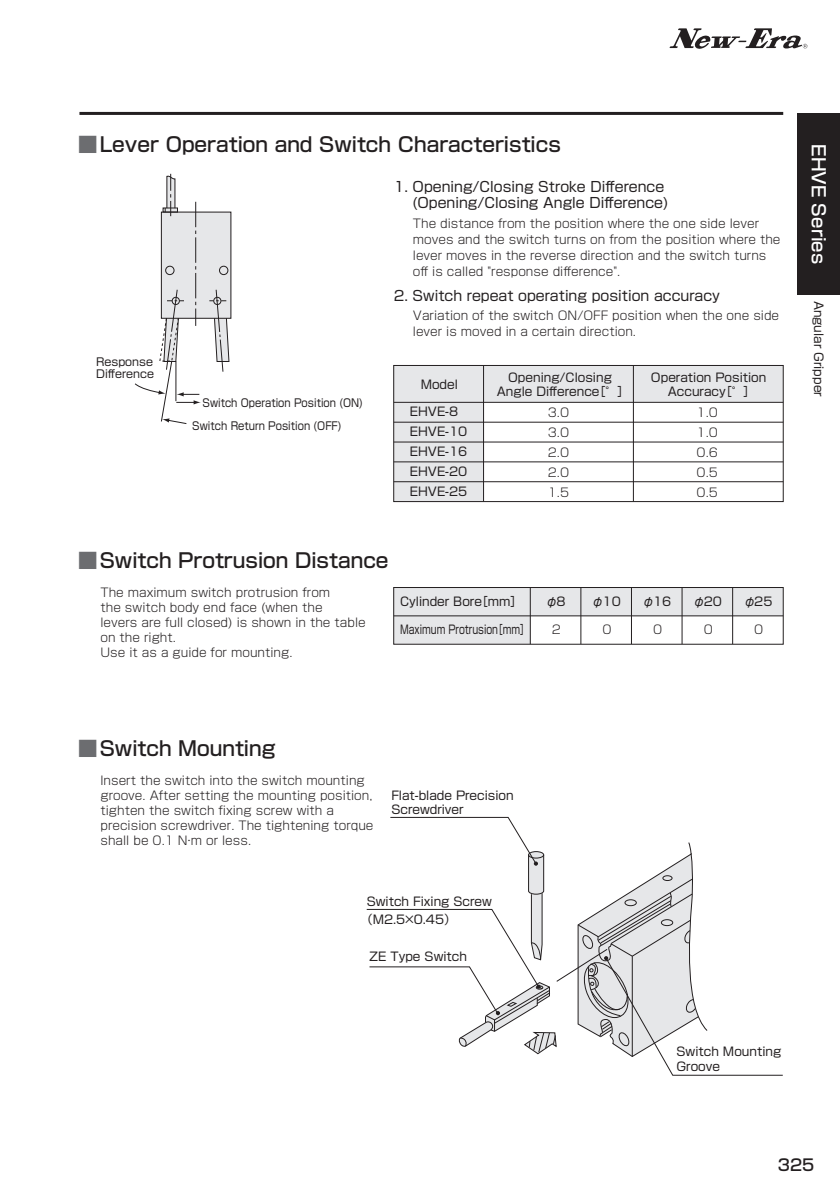
<style>
.page{position:relative;width:840px;height:1191px;background:#fff}
.page>*{position:absolute;margin:0;border:0;box-sizing:border-box;transform-origin:0 0}
.t1{font:500 20px "Shin Go Pro";color:#231f20}
.t2{font:500 18px "Shin Go Pro";color:#fff}
.t3{font:500 16px "Shin Go Pro";color:#231f20}
.t4{font:14px/16px "Shin Go Pro";color:#231f20;text-align:right}
.t5{font:300 12px/15px "Shin Go Pro";color:#231f20}
.t6{font:12px/19.8px "Shin Go Pro";color:#231f20}
.t7{font:12px "Shin Go Pro";color:#231f20;scale:.77 1}
.t8{font:11px/22.8px "Shin Go Pro";color:#231f20;scale:.9 1}
.t9{font:11px/12px "Shin Go Pro";color:#231f20}
.s1{color:#6c6d70}
</style>
<div class="page">
<hr style="left:79px;top:112px;width:703px;height:3px;background:#231f20">
<svg style="left:135px;top:174px;width:96px;height:250px"></svg>
<div style="left:393px;top:365px;width:389px;height:37px;background:#e6e7e9"></div>
<div style="left:393px;top:396px;width:90px;height:105px;background:#e6e7e9"></div>
<div style="left:393px;top:365px;width:390px;height:137px;border:1px solid #231f20"></div>
<hr style="left:393px;top:402px;width:389px;height:1px;background:#231f20">
<hr style="left:393px;top:442px;width:389px;height:1px;background:#231f20">
<hr style="left:393px;top:422px;width:389px;height:1px;background:#231f20">
<hr style="left:393px;top:461px;width:389px;height:1px;background:#231f20">
<hr style="left:393px;top:481px;width:389px;height:1px;background:#231f20">
<hr style="left:483px;top:365px;width:1px;height:136px;background:#231f20">
<hr style="left:632px;top:365px;width:1px;height:136px;background:#231f20">
<div style="left:393px;top:587px;width:389px;height:29px;background:#e6e7e9"></div>
<div style="left:393px;top:601px;width:137px;height:43px;background:#e6e7e9"></div>
<div style="left:393px;top:587px;width:390px;height:57px;border:1px solid #231f20"></div>
<hr style="left:393px;top:615px;width:389px;height:1px;background:#231f20">
<hr style="left:529px;top:587px;width:1px;height:57px;background:#231f20">
<hr style="left:731px;top:587px;width:1px;height:57px;background:#231f20">
<hr style="left:681px;top:587px;width:1px;height:57px;background:#231f20">
<hr style="left:630px;top:587px;width:1px;height:57px;background:#231f20">
<hr style="left:580px;top:587px;width:1px;height:57px;background:#231f20">
<svg style="left:366px;top:817px;width:416px;height:258px"></svg>
<div style="left:797px;top:113px;width:42px;height:182px;background:#231f20"></div>
<svg style="left:669px;top:28px;width:138px;height:21px"></svg>
<h1 class="t1" style="left:78px;top:128px;width:484px"><span class="s1">■</span>Lever Operation and Switch Characteristics</h1>
<p class="t4" style="left:393px;top:177px;width:276px">1. Opening/Closing Stroke Difference (Opening/Closing Angle Difference)</p>
<p class="t5" style="left:412px;top:214px;width:369px;line-height:16px">The distance from the position where the one side lever moves and the switch turns on from the position where the lever moves in the reverse direction and the switch turns off is called "response difference".</p>
<p class="t4" style="left:393px;top:286px;width:327px">2. Switch repeat operating position accuracy</p>
<p class="t9" style="left:96px;top:355px;width:59px">Response<br>Difference</p>
<p class="t5" style="left:412px;top:306px;width:367px;line-height:16px">Variation of the switch ON/OFF position when the one side lever is moved in a certain direction.</p>
<p class="t6" style="left:420px;top:373px;width:39px">Model</p>
<p class="t6" style="left:650px;top:369px;width:117px;line-height:14px;text-align:center">Operation Position<br>Accuracy［°］</p>
<p class="t6" style="left:496px;top:369px;width:134px;line-height:14px;text-align:center">Opening/Closing<br>Angle Difference［°］</p>
<p class="t8" style="left:192px;top:390px;width:191px;text-indent:10px">Switch Operation Position (ON)<br>Switch Return Position (OFF)</p>
<p class="t6" style="left:409px;top:400px;width:59px">EHVE-8<br>EHVE-10<br>EHVE-16<br>EHVE-20<br>EHVE-25</p>
<p class="t5" style="left:547px;top:401px;width:23px;line-height:19.8px;text-align:justify">3.0<br>3.0<br>2.0<br>2.0<br>1.5</p>
<p class="t5" style="left:696px;top:401px;width:23px;line-height:19.8px;text-align:justify">1.0<br>1.0<br>0.6<br>0.5<br>0.5</p>
<h1 class="t1" style="left:78px;top:544px;width:312px"><span class="s1">■</span>Switch Protrusion Distance</h1>
<p class="t5" style="left:100px;top:583px;width:266px">The maximum switch protrusion from<br>the switch body end face (when the<br>levers are full closed) is shown in the table on the right.<br>Use it as a guide for mounting.</p>
<p class="t6" style="left:400px;top:590px;width:124px">Cylinder Bore［mm］</p>
<p class="t7" style="left:400px;top:620px;width:169px">Maximum Protrusion［mm］</p>
<p class="t6" style="left:545px;top:590px;width:21px">φ8</p>
<p class="t5" style="left:551px;top:621px;width:11px">2</p>
<p class="t6" style="left:591px;top:590px;width:30px">φ10</p>
<p class="t5" style="left:602px;top:621px;width:11px">0</p>
<p class="t6" style="left:642px;top:590px;width:30px">φ16</p>
<p class="t5" style="left:652px;top:621px;width:11px">0</p>
<p class="t6" style="left:692px;top:590px;width:30px">φ20</p>
<p class="t5" style="left:703px;top:621px;width:11px">0</p>
<p class="t6" style="left:743px;top:590px;width:30px">φ25</p>
<p class="t5" style="left:753px;top:621px;width:11px">0</p>
<h2 class="t2" style="left:833px;top:144px;width:121px;rotate:90deg">EHVE Series</h2>
<p class="t6" style="left:829px;top:300px;width:97px;rotate:90deg">Angular Gripper</p>
<h1 class="t1" style="left:78px;top:732px;width:199px"><span class="s1">■</span>Switch Mounting</h1>
<p class="t5" style="left:100px;top:771px;width:274px">Insert the switch into the switch mounting groove. After setting the mounting position, tighten the switch fixing screw with a precision screwdriver. The tightening torque shall be 0.1 N・m or less.</p>
<p class="t6" style="left:391px;top:786px;width:124px;line-height:14px">Flat-blade Precision<br>Screwdriver</p>
<p class="t6" style="left:360px;top:890px;width:133px;line-height:18px;text-indent:6px">Switch Fixing Screw（M2.5×0.45）</p>
<p class="t6" style="left:369px;top:945px;width:99px">ZE Type Switch</p>
<p class="t6" style="left:676px;top:1043px;width:106px;line-height:14.8px">Switch Mounting<br>Groove</p>
<h3 class="t3" style="left:777px;top:1151px;width:38px">325</h3>
</div>
